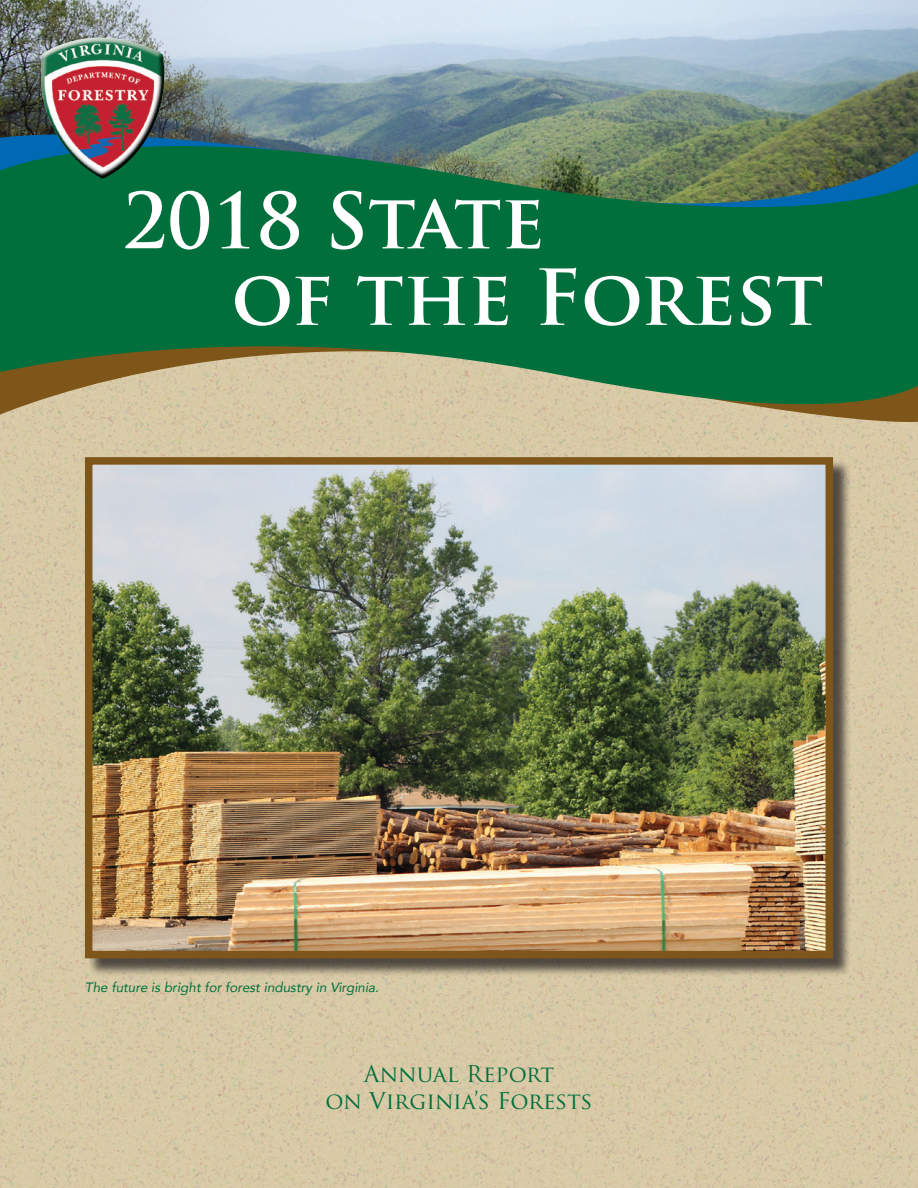
<style>
.page{position:relative;width:918px;height:1188px;background:#fff}
.page>*{position:absolute;margin:0;border:0;box-sizing:border-box;transform-origin:0 0}
.t1{font:700 75px "Trajan Pro";color:#fff}
.t2{font:22.5px/27px "Trajan Pro";color:#006f3c;text-align:center}
.t3{font:italic 13.5px "Avenir";color:#006f3c}
</style>
<div class="page">
<img style="left:0;top:440px;width:918px;height:748px">
<img style="left:0;top:0;width:918px;height:109px">
<svg style="left:0;top:109px;width:918px;height:331px;background:#3e8057"></svg>
<img style="left:34px;top:31px;width:137px;height:151px">
<div style="left:34px;top:31px;width:134px;height:101px;background:#fff;opacity:.75"></div>
<div style="left:45px;top:50px;width:125px;height:135px;background:#231f20;opacity:.75"></div>
<div style="left:87px;top:459px;width:765px;height:518px;background:#231f20;opacity:.75"></div>
<img style="left:94px;top:466px;width:730px;height:483px">
<div style="left:85px;top:457px;width:748px;height:501px;border:8px solid #7f5619"></div>
<h1 class="t1" style="left:122px;top:174px;width:424px">2018 State</h1>
<h1 class="t1" style="left:231px;top:251px;width:594px">of the Forest</h1>
<p class="t3" style="left:85px;top:979px;width:296px">The future is bright for forest industry in Virginia.</p>
<h2 class="t2" style="left:325px;top:1060px;width:269px">Annual Report<br>on Virginia’s Forests</h2>
</div>
